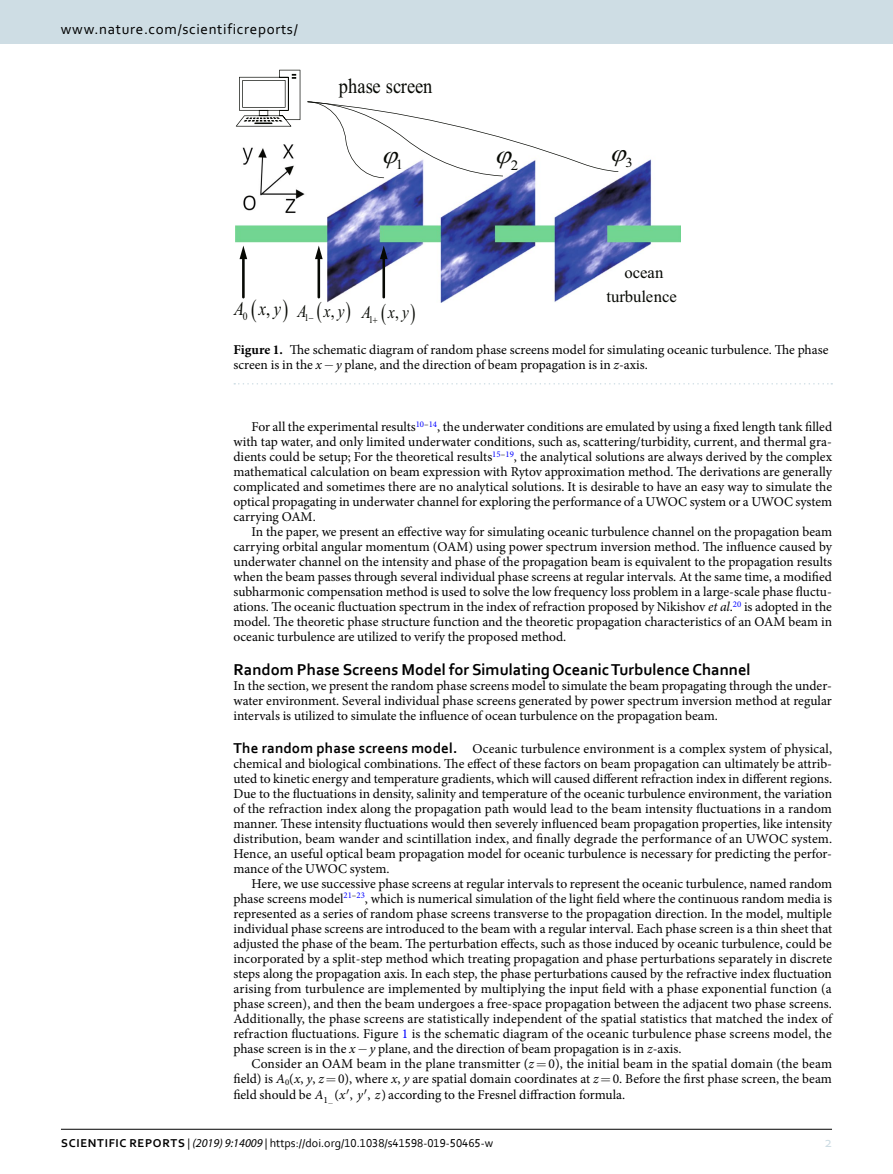
<style>
.page{position:relative;width:893px;height:1174px;background:#fff}
.page>*{position:absolute;margin:0;border:0;box-sizing:border-box;transform-origin:0 0}
.t1{font:21px "Times New Roman PSMT2";color:#070904;scale:.88 1}
.t2{font:italic 19.35px "Times New Roman";color:#070904;scale:.85 1}
.t3{font:italic 17.85px "Times New Roman";color:#070904;scale:.85 1}
.t4{font:16.8px/23.1px "Times New Roman PSMT2";color:#070904;text-align:center}
.t5{font:700 16.5px "Corbel";color:#000}
.t6{font:15px "Corbel 2";letter-spacing:.045em;color:#000}
.t7{font:15px "Corbel 2";color:#cedde4}
.t8{font:14.4px "Times New Roman PSMT2";color:#070904;scale:1.05 1}
.t9{font:14.1px "Times New Roman PSMT2";color:#070904;scale:1.04 1}
.t10{font:13.8px "Times New Roman PSMT2";color:#070904;scale:1.06 1}
.t11{font:13.5px/15px "Minion Pro";color:#000;text-align:justify}
.t12{font:12px "Corbel";color:#000}
.t13{font:9.45px "Minion Pro";color:#000}
.s1{font-family:"Times New Roman PSMT2";font-style:normal}
.s2{font-weight:700}
.s3{font-style:italic}
.s4{font-family:"Corbel";font-weight:700;font-size:15px}
.s5{color:#00f}
.s6{font-style:italic;font-size:13.35px}
.s7{font-size:13.35px}
.s8{font-family:"Corbel Bold 2"}
.s9{font-family:"Corbel 2"}
.s10{font-family:"Myriad Pro";font-style:italic}
</style>
<div class="page">
<hr style="left:61px;top:1129px;width:771px;height:1px;background:#000">
<div style="left:0;top:0;width:893px;height:43px;background:#cedde4"></div>
<img style="left:235px;top:145px;width:446px;height:158px">
<svg style="left:236px;top:70px;width:64px;height:57px"></svg>
<hr style="left:242px;top:257px;width:3px;height:41px;background:#070904">
<svg style="left:240px;top:246px;width:7px;height:13px"></svg>
<hr style="left:317px;top:257px;width:3px;height:41px;background:#070904">
<svg style="left:315px;top:246px;width:8px;height:13px"></svg>
<hr style="left:382px;top:257px;width:3px;height:41px;background:#070904">
<svg style="left:380px;top:246px;width:8px;height:13px"></svg>
<svg style="left:234px;top:383px;width:598px;height:1px"></svg>
<svg style="left:252px;top:299px;width:4px;height:4px"></svg>
<svg style="left:283px;top:299px;width:5px;height:4px"></svg>
<svg style="left:307px;top:101px;width:321px;height:77px"></svg>
<svg style="left:309px;top:301px;width:12px;height:2px"></svg>
<p class="t6" style="left:61px;top:19px;width:238px">www.nature.com/scientificreports/</p>
<h1 class="t1" style="left:339px;top:72px;width:108px">phase screen</h1>
<p class="t9" style="left:396px;top:155px;width:9px">1</p>
<p class="t8" style="left:511px;top:155px;width:9px">2</p>
<p class="t10" style="left:625px;top:154px;width:8px">3</p>
<h2 class="t2" style="left:234px;top:295px;width:57px"><sub>0</sub>A x y<span class="s1">,</span></h2>
<h3 class="t3" style="left:297px;top:298px;width:57px"><sub>1</sub>A x<span class="s1">,</span>y</h3>
<h3 class="t3" style="left:362px;top:300px;width:57px"><sub>1</sub>A x<span class="s1">,</span>y</h3>
<p class="t4" style="left:606px;top:261px;width:72px">ocean turbulence</p>
<p class="t11" style="left:233px;top:342px;width:596px"><span class="s2">Figure 1.</span> The schematic diagram of random phase screens model for simulating oceanic turbulence. The phase screen is in the <span class="s3">x</span>−<span class="s3">y</span> plane, and the direction of beam propagation is in <span class="s3">z</span>-axis.</p>
<p class="t11" style="left:233px;top:420px;width:600px;text-indent:18px">For all the experimental results<sup>10</sup><sup>–</sup><sup>14</sup>, the underwater conditions are emulated by using a fixed length tank filled with tap water, and only limited underwater conditions, such as, scattering/turbidity, current, and thermal gra&shy;dients could be setup; For the theoretical results<sup>15</sup><sup>–</sup><sup>19</sup>, the analytical solutions are always derived by the complex mathematical calculation on beam expression with Rytov approximation method. The derivations are generally complicated and sometimes there are no analytical solutions. It is desirable to have an easy way to simulate the optical propagating in underwater channel for exploring the performance of a UWOC system or a UWOC system carrying OAM.</p>
<p class="t11" style="left:233px;top:524px;width:600px;text-indent:18px">In the paper, we present an effective way for simulating oceanic turbulence channel on the propagation beam carrying orbital angular momentum (OAM) using power spectrum inversion method. The influence caused by underwater channel on the intensity and phase of the propagation beam is equivalent to the propagation results when the beam passes through several individual phase screens at regular intervals. At the same time, a modified subharmonic compensation method is used to solve the low frequency loss problem in a large-scale phase fluctu&shy;ations. The oceanic fluctuation spectrum in the index of refraction proposed by Nikishov <span class="s3">et al</span>.<sup>20</sup> is adopted in the model. The theoretic phase structure function and the theoretic propagation characteristics of an OAM beam in oceanic turbulence are utilized to verify the proposed method.</p>
<p class="t5" style="left:233px;top:659px;width:519px">Random Phase Screens Model for Simulating Oceanic Turbulence Channel</p>
<p class="t11" style="left:233px;top:678px;width:600px">In the section, we present the random phase screens model to simulate the beam propagating through the under&shy;water environment. Several individual phase screens generated by power spectrum inversion method at regular intervals is utilized to simulate the influence of ocean turbulence on the propagation beam.</p>
<p class="t11" style="left:233px;top:741px;width:600px"><span class="s4">The random phase screens model.</span> Oceanic turbulence environment is a complex system of physical, chemical and biological combinations. The effect of these factors on beam propagation can ultimately be attrib&shy;uted to kinetic energy and temperature gradients, which will caused different refraction index in different regions.<br>Due to the fluctuations in density, salinity and temperature of the oceanic turbulence environment, the variation of the refraction index along the propagation path would lead to the beam intensity fluctuations in a random manner. These intensity fluctuations would then severely influenced beam propagation properties, like intensity distribution, beam wander and scintillation index, and finally degrade the performance of an UWOC system.<br>Hence, an useful optical beam propagation model for oceanic turbulence is necessary for predicting the perfor&shy;mance of the UWOC system.</p>
<p class="t11" style="left:233px;top:875px;width:600px;text-indent:18px">Here, we use successive phase screens at regular intervals to represent the oceanic turbulence, named random phase screens model<sup>21</sup><sup>–</sup><sup>23</sup>, which is numerical simulation of the light field where the continuous random media is represented as a series of random phase screens transverse to the propagation direction. In the model, multiple individual phase screens are introduced to the beam with a regular interval. Each phase screen is a thin sheet that adjusted the phase of the beam. The perturbation effects, such as those induced by oceanic turbulence, could be incorporated by a split-step method which treating propagation and phase perturbations separately in discrete steps along the propagation axis. In each step, the phase perturbations caused by the refractive index fluctuation arising from turbulence are implemented by multiplying the input field with a phase exponential function (a phase screen), and then the beam undergoes a free-space propagation between the adjacent two phase screens.<br>Additionally, the phase screens are statistically independent of the spatial statistics that matched the index of refraction fluctuations. Figure <span class="s5">1</span> is the schematic diagram of the oceanic turbulence phase screens model, the phase screen is in the <span class="s3">x</span>−<span class="s3">y</span> plane, and the direction of beam propagation is in <span class="s3">z</span>-axis.</p>
<p class="t11" style="left:233px;top:1055px;width:600px;line-height:15.6px;text-indent:18px">Consider an OAM beam in the plane transmitter (<span class="s3">z</span> 0), the initial beam in the spatial domain (the beam field) is <span class="s3">A</span><sub>0</sub>(<span class="s3">x</span>, <span class="s3">y</span>, <span class="s3">z</span> 0), where <span class="s3">x</span>, <span class="s3">y</span> are spatial domain coordinates at <span class="s3">z</span> 0. Before the first phase screen, the beam field should be <span class="s6">A x</span><span class="s7">( ,</span> <span class="s6">y z</span><span class="s7">, )</span> according to the Fresnel diffraction formula.</p>
<p class="t13" style="left:324px;top:1093px;width:6px">1</p>
<p class="t12" style="left:61px;top:1135px;width:433px"><span class="s8">SCIENTIFIC REPORTS</span> <span class="s9">|</span> <span class="s10">(2019) 9:14009</span> <span class="s9">|</span> https://doi.org/10.1038/s41598-019-50465-w</p>
<p class="t7" style="left:824px;top:1132px;width:9px">2</p>
</div>
